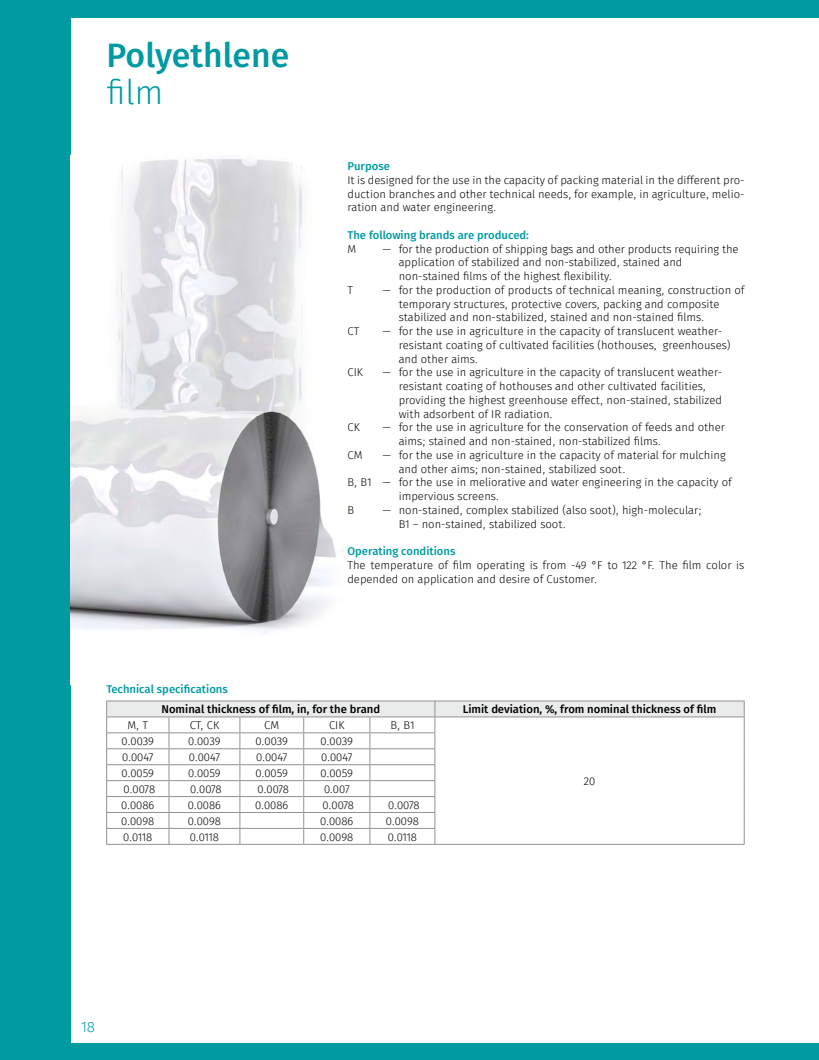
<style>
.page{position:relative;width:819px;height:1060px;background:#fff}
.page>*{position:absolute;margin:0;border:0;box-sizing:border-box;transform-origin:0 0}
.t1{font:500 33.75px "Fira Sans";color:#009aa3}
.t2{font:300 33.75px "Fira Sans";color:#009aa3}
.t3{font:300 15px "Fira Sans";color:#009aa3}
.t4{font:300 11.25px/13.8px "Fira Sans";color:#000}
.t5{font:500 11.25px "Fira Sans";color:#000}
.t6{font:500 11.25px "Fira Sans";color:#009aa3}
</style>
<div class="page">
<div style="left:53px;top:0;width:766px;height:1059px;background:#009aa3"></div>
<div style="left:60px;top:18px;width:759px;height:1024px;background:#fff"></div>
<div style="left:0;top:0;width:71px;height:1059px;background:#009aa3"></div>
<img style="left:71px;top:159px;width:265px;height:473px">
<hr style="left:435px;top:844px;width:309px;height:1px;background:#919291">
<hr style="left:106px;top:700px;width:63px;height:1px;background:#919291">
<hr style="left:169px;top:700px;width:71px;height:1px;background:#919291">
<hr style="left:240px;top:700px;width:64px;height:1px;background:#919291">
<hr style="left:304px;top:700px;width:66px;height:1px;background:#919291">
<hr style="left:370px;top:700px;width:65px;height:1px;background:#919291">
<hr style="left:435px;top:700px;width:309px;height:1px;background:#919291">
<hr style="left:106px;top:844px;width:63px;height:1px;background:#919291">
<hr style="left:169px;top:844px;width:71px;height:1px;background:#919291">
<hr style="left:240px;top:844px;width:64px;height:1px;background:#919291">
<hr style="left:304px;top:844px;width:66px;height:1px;background:#919291">
<hr style="left:370px;top:844px;width:65px;height:1px;background:#919291">
<svg style="left:106px;top:701px;width:638px;height:143px"></svg>
<h1 class="t1" style="left:106px;top:32px;width:184px">Polyethlene</h1>
<h1 class="t2" style="left:106px;top:68px;width:59px">film</h1>
<p class="t6" style="left:106px;top:681px;width:123px">Technical specifications</p>
<p class="t6" style="left:347px;top:158px;width:44px">Purpose</p>
<p class="t4" style="left:347px;top:174px;width:398px;text-align:justify">It is designed for the use in the capacity of packing material in the different pro&shy;duction branches and other technical needs, for example, in agriculture, melio&shy;ration and water engineering.</p>
<p class="t6" style="left:347px;top:227px;width:183px">The following brands are produced:</p>
<p class="t4" style="left:347px;top:243px;width:10px">M</p>
<p class="t4" style="left:399px;top:243px;width:341px;text-indent:-16px">— for the production of shipping bags and other products requiring the application of stabilized and non-stabilized, stained and non-stained films of the highest flexibility.</p>
<p class="t4" style="left:347px;top:284px;width:7px">T</p>
<p class="t4" style="left:399px;top:284px;width:347px;text-indent:-16px">— for the production of products of technical meaning, construction of temporary structures, protective covers, packing and composite stabilized and non-stabilized, stained and non-stained films.</p>
<p class="t4" style="left:347px;top:325px;width:13px">CT</p>
<p class="t4" style="left:399px;top:325px;width:333px;text-indent:-16px">— for the use in agriculture in the capacity of translucent weather&shy;resistant coating of cultivated facilities (hothouses, greenhouses) and other aims.</p>
<p class="t4" style="left:347px;top:366px;width:17px">CIK</p>
<p class="t4" style="left:399px;top:366px;width:325px;text-indent:-16px">— for the use in agriculture in the capacity of translucent weather&shy;resistant coating of hothouses and other cultivated facilities, providing the highest greenhouse effect, non-stained, stabilized with adsorbent of IR radiation.</p>
<p class="t4" style="left:347px;top:421px;width:14px">CK</p>
<p class="t4" style="left:399px;top:421px;width:328px;text-indent:-16px">— for the use in agriculture for the conservation of feeds and other aims; stained and non-stained, non-stabilized films.</p>
<p class="t4" style="left:347px;top:449px;width:17px">CM</p>
<p class="t4" style="left:382px;top:449px;width:345px">— for the use in agriculture in the capacity of material for mulching</p>
<p class="t4" style="left:398px;top:463px;width:228px">and other aims; non-stained, stabilized soot.</p>
<p class="t4" style="left:347px;top:476px;width:386px">B, B1 — for the use in meliorative and water engineering in the capacity of</p>
<p class="t4" style="left:398px;top:490px;width:102px">impervious screens.</p>
<p class="t4" style="left:347px;top:504px;width:8px">B</p>
<p class="t4" style="left:398px;top:504px;width:304px;text-indent:-16px">— non-stained, complex stabilized (also soot), high-molecular;<br>B1 – non-stained, stabilized soot.</p>
<p class="t6" style="left:347px;top:543px;width:109px">Operating conditions</p>
<p class="t4" style="left:347px;top:559px;width:398px">The temperature of film operating is from -49 °F to 122 °F. The film color is depended on application and desire of Customer.</p>
<p class="t5" style="left:161px;top:701px;width:220px">Nominal thickness of film, in, for the brand</p>
<p class="t5" style="left:462px;top:701px;width:255px">Limit deviation, %, from nominal thickness of film</p>
<p class="t4" style="left:127px;top:719px;width:22px">М, Т</p>
<p class="t4" style="left:190px;top:719px;width:31px">СТ, СК</p>
<p class="t4" style="left:264px;top:719px;width:17px">СМ</p>
<p class="t4" style="left:329px;top:719px;width:17px">CIK</p>
<p class="t4" style="left:390px;top:719px;width:25px">В, В1</p>
<p class="t4" style="left:122px;top:735px;width:34px">0.0039</p>
<p class="t4" style="left:188px;top:735px;width:34px">0.0039</p>
<p class="t4" style="left:255px;top:735px;width:34px">0.0039</p>
<p class="t4" style="left:320px;top:735px;width:34px">0.0039</p>
<p class="t4" style="left:122px;top:751px;width:33px">0.0047</p>
<p class="t4" style="left:189px;top:751px;width:33px">0.0047</p>
<p class="t4" style="left:256px;top:751px;width:33px">0.0047</p>
<p class="t4" style="left:321px;top:751px;width:33px">0.0047</p>
<p class="t4" style="left:121px;top:767px;width:34px">0.0059</p>
<p class="t4" style="left:188px;top:767px;width:34px">0.0059</p>
<p class="t4" style="left:255px;top:767px;width:34px">0.0059</p>
<p class="t4" style="left:320px;top:767px;width:34px">0.0059</p>
<p class="t4" style="left:124px;top:783px;width:33px">0.0078</p>
<p class="t4" style="left:190px;top:783px;width:33px">0.0078</p>
<p class="t4" style="left:257px;top:783px;width:33px">0.0078</p>
<p class="t4" style="left:324px;top:783px;width:27px">0.007</p>
<p class="t4" style="left:121px;top:799px;width:35px">0.0086</p>
<p class="t4" style="left:188px;top:799px;width:35px">0.0086</p>
<p class="t4" style="left:255px;top:799px;width:35px">0.0086</p>
<p class="t4" style="left:322px;top:799px;width:33px">0.0078</p>
<p class="t4" style="left:388px;top:799px;width:33px">0.0078</p>
<p class="t4" style="left:121px;top:814px;width:35px">0.0098</p>
<p class="t4" style="left:188px;top:814px;width:35px">0.0098</p>
<p class="t4" style="left:320px;top:814px;width:35px">0.0086</p>
<p class="t4" style="left:386px;top:814px;width:35px">0.0098</p>
<p class="t4" style="left:123px;top:830px;width:31px">0.0118</p>
<p class="t4" style="left:190px;top:830px;width:31px">0.0118</p>
<p class="t4" style="left:320px;top:830px;width:35px">0.0098</p>
<p class="t4" style="left:388px;top:830px;width:31px">0.0118</p>
<p class="t4" style="left:584px;top:775px;width:13px">20</p>
<h2 class="t3" style="left:81px;top:1016px;width:15px">18</h2>
</div>
